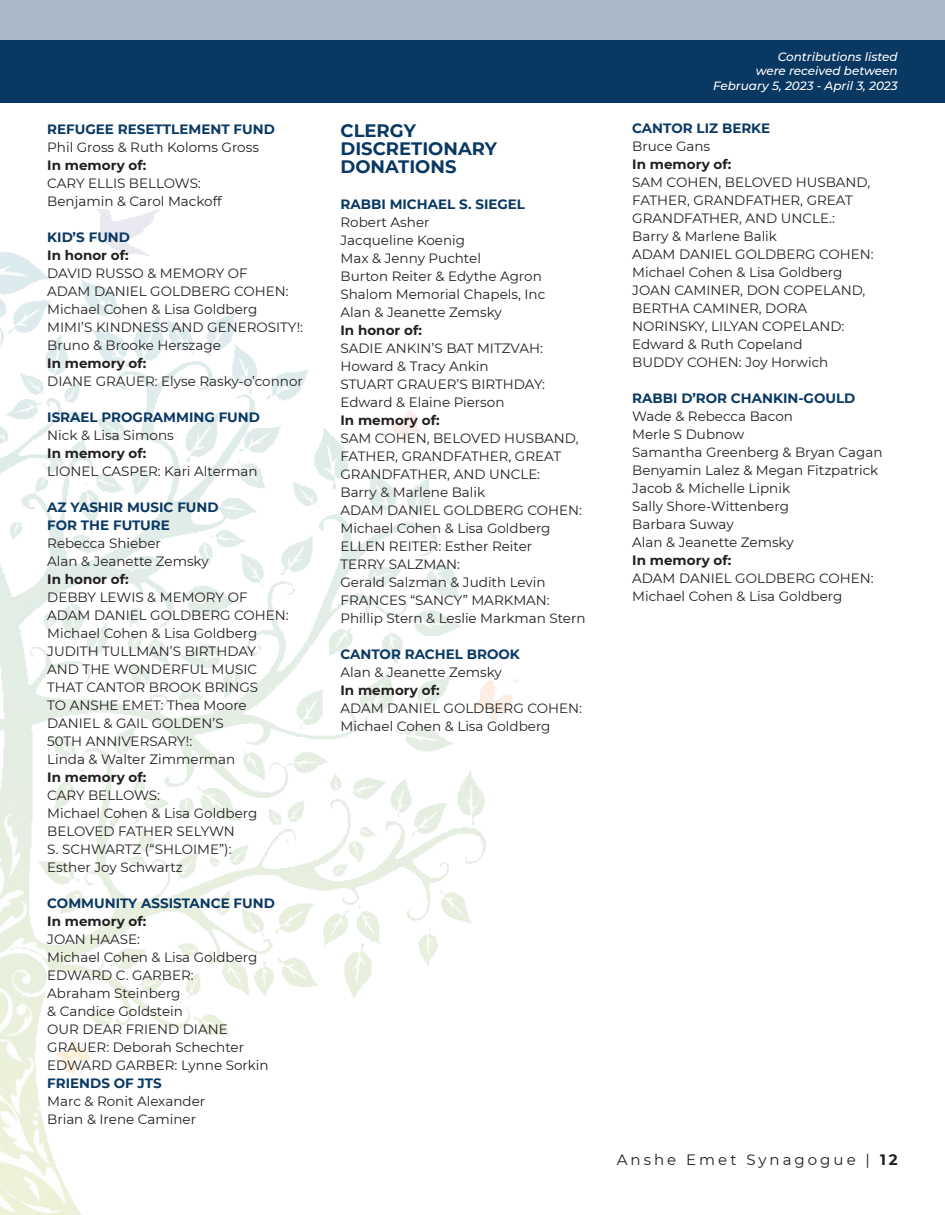
<style>
.page{position:relative;width:945px;height:1215px;background:#fff}
.page>*{position:absolute;margin:0;border:0;box-sizing:border-box;transform-origin:0 0}
.t1{font:700 18px/18px "Montserrat";color:#093863}
.t2{font:15px "Montserrat";letter-spacing:.2em;color:#231f20}
.t3{font:13.5px/18px "Montserrat";color:#231f20}
.t4{font:700 13.5px/18px "Montserrat";color:#093863}
.t5{font:700 13.5px "Montserrat";color:#231f20}
.t6{font:italic 500 12px/14.4px "Montserrat";color:#fff;text-align:right}
.s1{font-weight:700}
</style>
<div class="page">
<img style="left:0;top:209px;width:519px;height:1006px">
<div style="left:0;top:0;width:945px;height:79px;background:#a9b9c8"></div>
<div style="left:0;top:40px;width:945px;height:63px;background:#093863"></div>
<p class="t4" style="left:47px;top:119px;width:229px">REFUGEE RESETTLEMENT FUND</p>
<p class="t3" style="left:47px;top:138px;width:213px">Phil Gross &amp; Ruth Koloms Gross</p>
<p class="t5" style="left:47px;top:155px;width:101px">In memory of:</p>
<p class="t3" style="left:47px;top:174px;width:176px">CARY ELLIS BELLOWS:<br>Benjamin &amp; Carol Mackoff</p>
<p class="t4" style="left:47px;top:227px;width:84px">KID’S FUND</p>
<p class="t5" style="left:47px;top:245px;width:83px">In honor of:</p>
<p class="t3" style="left:47px;top:264px;width:243px">DAVID RUSSO &amp; MEMORY OF<br>ADAM DANIEL GOLDBERG COHEN:<br>Michael Cohen &amp; Lisa Goldberg</p>
<p class="t3" style="left:47px;top:318px;width:257px">MIMI’S KINDNESS AND GENEROSITY!:<br>Bruno &amp; Brooke Herszage</p>
<p class="t5" style="left:47px;top:353px;width:101px">In memory of:</p>
<p class="t3" style="left:47px;top:372px;width:257px">DIANE GRAUER: Elyse Rasky-o’connor</p>
<p class="t4" style="left:47px;top:407px;width:214px">ISRAEL PROGRAMMING FUND</p>
<p class="t3" style="left:47px;top:426px;width:128px">Nick &amp; Lisa Simons</p>
<p class="t5" style="left:47px;top:443px;width:101px">In memory of:</p>
<p class="t3" style="left:47px;top:462px;width:212px">LIONEL CASPER: Kari Alterman</p>
<p class="t4" style="left:47px;top:497px;width:173px">AZ YASHIR MUSIC FUND<br>FOR THE FUTURE</p>
<p class="t3" style="left:47px;top:534px;width:115px">Rebecca Shieber</p>
<p class="t3" style="left:47px;top:552px;width:163px">Alan &amp; Jeanette Zemsky</p>
<p class="t5" style="left:47px;top:569px;width:83px">In honor of:</p>
<p class="t3" style="left:47px;top:588px;width:243px">DEBBY LEWIS &amp; MEMORY OF<br>ADAM DANIEL GOLDBERG COHEN:<br>Michael Cohen &amp; Lisa Goldberg</p>
<p class="t3" style="left:47px;top:642px;width:213px">JUDITH TULLMAN’S BIRTHDAY<br>AND THE WONDERFUL MUSIC<br>THAT CANTOR BROOK BRINGS<br>TO ANSHE EMET: Thea Moore</p>
<p class="t3" style="left:47px;top:714px;width:190px">DANIEL &amp; GAIL GOLDEN’S<br>50TH ANNIVERSARY!:<br>Linda &amp; Walter Zimmerman</p>
<p class="t5" style="left:47px;top:767px;width:101px">In memory of:</p>
<p class="t3" style="left:47px;top:786px;width:212px">CARY BELLOWS:<br>Michael Cohen &amp; Lisa Goldberg</p>
<p class="t3" style="left:47px;top:822px;width:189px">BELOVED FATHER SELYWN<br>S. SCHWARTZ (“SHLOIME”):<br>Esther Joy Schwartz</p>
<p class="t4" style="left:47px;top:893px;width:229px">COMMUNITY ASSISTANCE FUND</p>
<p class="t5" style="left:47px;top:911px;width:101px">In memory of:</p>
<p class="t3" style="left:47px;top:930px;width:212px">JOAN HAASE:<br>Michael Cohen &amp; Lisa Goldberg</p>
<p class="t3" style="left:47px;top:966px;width:148px">EDWARD C. GARBER:<br>Abraham Steinberg<br>&amp; Candice Goldstein</p>
<p class="t3" style="left:47px;top:1020px;width:198px">OUR DEAR FRIEND DIANE<br>GRAUER: Deborah Schechter</p>
<p class="t3" style="left:47px;top:1056px;width:223px">EDWARD GARBER: Lynne Sorkin</p>
<p class="t4" style="left:47px;top:1073px;width:116px">FRIENDS OF JTS</p>
<p class="t3" style="left:47px;top:1092px;width:160px">Marc &amp; Ronit Alexander</p>
<p class="t3" style="left:47px;top:1110px;width:150px">Brian &amp; Irene Caminer</p>
<p class="t1" style="left:340px;top:121px;width:158px">CLERGY<br>DISCRETIONARY<br>DONATIONS</p>
<p class="t4" style="left:340px;top:195px;width:186px">RABBI MICHAEL S. SIEGEL</p>
<p class="t3" style="left:340px;top:213px;width:91px">Robert Asher</p>
<p class="t3" style="left:340px;top:231px;width:126px">Jacqueline Koenig</p>
<p class="t3" style="left:340px;top:249px;width:142px">Max &amp; Jenny Puchtel</p>
<p class="t3" style="left:340px;top:267px;width:203px">Burton Reiter &amp; Edythe Agron</p>
<p class="t3" style="left:340px;top:285px;width:206px">Shalom Memorial Chapels, Inc</p>
<p class="t3" style="left:340px;top:303px;width:163px">Alan &amp; Jeanette Zemsky</p>
<p class="t5" style="left:340px;top:321px;width:83px">In honor of:</p>
<p class="t3" style="left:340px;top:339px;width:204px">SADIE ANKIN’S BAT MITZVAH:<br>Howard &amp; Tracy Ankin</p>
<p class="t3" style="left:340px;top:375px;width:206px">STUART GRAUER’S BIRTHDAY:<br>Edward &amp; Elaine Pierson</p>
<p class="t5" style="left:340px;top:411px;width:101px">In memory of:</p>
<p class="t3" style="left:340px;top:429px;width:240px">SAM COHEN, BELOVED HUSBAND,<br>FATHER, GRANDFATHER, GREAT<br>GRANDFATHER, AND UNCLE:<br>Barry &amp; Marlene Balik</p>
<p class="t3" style="left:340px;top:501px;width:243px">ADAM DANIEL GOLDBERG COHEN:<br>Michael Cohen &amp; Lisa Goldberg</p>
<p class="t3" style="left:340px;top:537px;width:193px">ELLEN REITER: Esther Reiter</p>
<p class="t3" style="left:340px;top:555px;width:207px">TERRY SALZMAN:<br>Gerald Salzman &amp; Judith Levin</p>
<p class="t3" style="left:340px;top:591px;width:247px">FRANCES “SANCY” MARKMAN:<br>Phillip Stern &amp; Leslie Markman Stern</p>
<p class="t4" style="left:340px;top:645px;width:181px">CANTOR RACHEL BROOK</p>
<p class="t3" style="left:340px;top:663px;width:163px">Alan &amp; Jeanette Zemsky</p>
<p class="t5" style="left:340px;top:681px;width:101px">In memory of:</p>
<p class="t3" style="left:340px;top:699px;width:243px">ADAM DANIEL GOLDBERG COHEN:<br>Michael Cohen &amp; Lisa Goldberg</p>
<p class="t6" style="left:713px;top:49px;width:186px">Contributions listed<br>were received between<br>February 5, 2023 - April 3, 2023</p>
<p class="t4" style="left:632px;top:119px;width:140px">CANTOR LIZ BERKE</p>
<p class="t3" style="left:632px;top:137px;width:79px">Bruce Gans</p>
<p class="t5" style="left:632px;top:155px;width:101px">In memory of:</p>
<p class="t3" style="left:632px;top:173px;width:240px">SAM COHEN, BELOVED HUSBAND,<br>FATHER, GRANDFATHER, GREAT<br>GRANDFATHER, AND UNCLE.:<br>Barry &amp; Marlene Balik</p>
<p class="t3" style="left:632px;top:245px;width:243px">ADAM DANIEL GOLDBERG COHEN:<br>Michael Cohen &amp; Lisa Goldberg</p>
<p class="t3" style="left:632px;top:281px;width:235px">JOAN CAMINER, DON COPELAND,<br>BERTHA CAMINER, DORA<br>NORINSKY, LILYAN COPELAND:<br>Edward &amp; Ruth Copeland</p>
<p class="t3" style="left:632px;top:353px;width:198px">BUDDY COHEN: Joy Horwich</p>
<p class="t4" style="left:632px;top:389px;width:225px">RABBI D’ROR CHANKIN-GOULD</p>
<p class="t3" style="left:632px;top:407px;width:162px">Wade &amp; Rebecca Bacon</p>
<p class="t3" style="left:632px;top:425px;width:114px">Merle S Dubnow</p>
<p class="t3" style="left:632px;top:443px;width:252px">Samantha Greenberg &amp; Bryan Cagan</p>
<p class="t3" style="left:632px;top:461px;width:248px">Benyamin Lalez &amp; Megan Fitzpatrick</p>
<p class="t3" style="left:632px;top:479px;width:159px">Jacob &amp; Michelle Lipnik</p>
<p class="t3" style="left:632px;top:497px;width:158px">Sally Shore-Wittenberg</p>
<p class="t3" style="left:632px;top:515px;width:103px">Barbara Suway</p>
<p class="t3" style="left:632px;top:533px;width:163px">Alan &amp; Jeanette Zemsky</p>
<p class="t5" style="left:632px;top:551px;width:101px">In memory of:</p>
<p class="t3" style="left:632px;top:569px;width:243px">ADAM DANIEL GOLDBERG COHEN:<br>Michael Cohen &amp; Lisa Goldberg</p>
<p class="t2" style="left:617px;top:1150px;width:282px">Anshe Emet Synagogue | <span class="s1">12</span></p>
</div>
